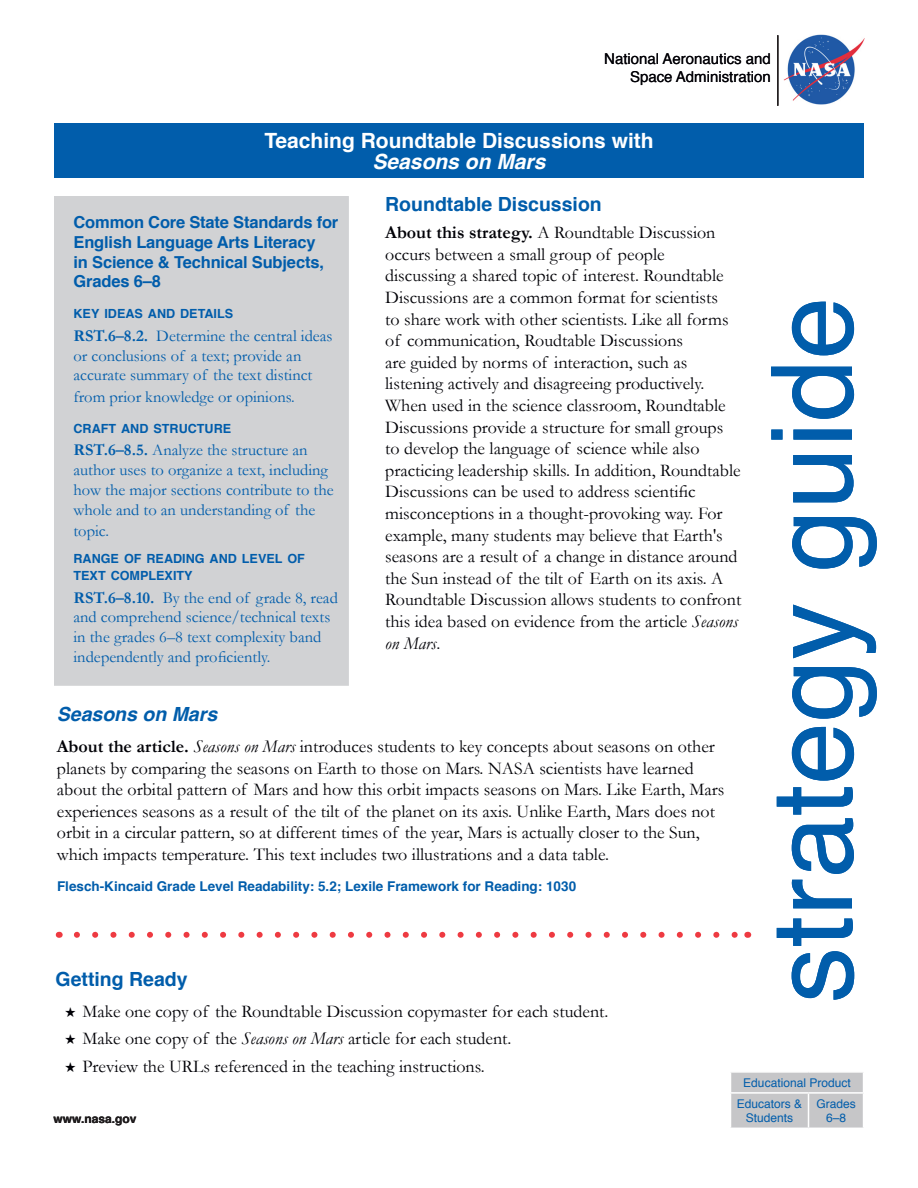
<style>
.page{position:relative;width:918px;height:1188px;background:#fff}
.page>*{position:absolute;margin:0;border:0;box-sizing:border-box;transform-origin:0 0}
.t1{font:112.5px "Helvetica";color:#015dab}
.t2{font:700 21px "Helvetica";color:#fff}
.t3{font:italic 700 21px "Helvetica";color:#fff}
.t4{font:700 19.5px "Helvetica";color:#015dab}
.t5{font:italic 700 19.5px "Helvetica";color:#015dab}
.t6{font:18px/21.6px "Garamond";color:#000006}
.t7{font:16.5px/19.8px "Garamond";color:#015dab}
.Sidebar_Title{font:700 16.5px/19.8px "Helvetica";letter-spacing:-.01em;color:#015dab}
.t8{font:15px/18px "Helvetica";color:#000006;text-align:right}
.t9{font:700 13.5px "Helvetica";color:#015dab}
.t10{font:700 12.6px/16.5px "Helvetica";color:#015dab}
.t11{font:12px/21px "Helvetica";color:#015dab}
.t12{font:700 12px "Helvetica";color:#000006}
.s1{font-weight:700}
.s2{font-style:italic}
</style>
<div class="page">
<img style="left:783px;top:35px;width:81px;height:69px">
<svg style="left:77px;top:932px;width:661px;height:6px"></svg>
<div style="left:54px;top:124px;width:810px;height:54px;background:#015dab"></div>
<div style="left:55px;top:197px;width:293px;height:488px;background:#d1d2d4"></div>
<div style="left:54px;top:196px;width:295px;height:490px;border:2px solid #d1d2d4"></div>
<hr style="left:777px;top:35px;width:1px;height:71px;background:#231f20">
<div style="left:731px;top:1072px;width:132px;height:56px;background:#c6c6c8"></div>
<hr style="left:730px;top:1092px;width:78px;height:2px;background:#fff">
<hr style="left:808px;top:1092px;width:56px;height:2px;background:#fff">
<hr style="left:808px;top:1094px;width:1px;height:34px;background:#fff">
<p class="t8" style="left:604px;top:50px;width:168px">National Aeronautics and<br>Space Administration</p>
<p class="t2" style="left:264px;top:124px;width:391px">Teaching Roundtable Discussions with</p>
<p class="t3" style="left:373px;top:145px;width:174px">Seasons on Mars</p>
<p class="t4" style="left:385px;top:188px;width:218px">Roundtable Discussion</p>
<p class="t6" style="left:385px;top:222px;width:358px"><span class="s1">About this strategy.</span> A Roundtable Discussion occurs between a small group of people<br>discussing a shared topic of interest. Roundtable Discussions are a common format for scientists<br>to share work with other scientists. Like all forms of communication, Roudtable Discussions<br>are guided by norms of interaction, such as listening actively and disagreeing productively.<br>When used in the science classroom, Roundtable Discussions provide a structure for small groups to develop the language of science while also practicing leadership skills. In addition, Roundtable Discussions can be used to address scientific misconceptions in a thought-provoking way. For example, many students may believe that Earth's seasons are a result of a change in distance around the Sun instead of the tilt of Earth on its axis. A Roundtable Discussion allows students to confront this idea based on evidence from the article <span class="s2">Seasons on Mars</span>.</p>
<p class="Sidebar_Title" style="left:74px;top:212px;width:266px">Common Core State Standards for<br>English Language Arts Literacy<br>in Science &amp; Technical Subjects,<br>Grades 6–8</p>
<p class="t10" style="left:74px;top:305px;width:161px">KEY IDEAS AND DETAILS</p>
<p class="t7" style="left:73px;top:325px;width:261px"><span class="s1">RST.6–8.2.</span> Determine the central ideas or conclusions of a text; provide an accurate summary of the text distinct</p>
<p class="t7" style="left:73px;top:387px;width:223px">from prior knowledge or opinions.</p>
<p class="t10" style="left:74px;top:420px;width:159px">CRAFT AND STRUCTURE</p>
<p class="t7" style="left:73px;top:440px;width:262px"><span class="s1">RST.6–8.5.</span> Analyze the structure an author uses to organize a text, including how the major sections contribute to the whole and to an understanding of the</p>
<p class="t7" style="left:73px;top:521px;width:37px">topic.</p>
<p class="t10" style="left:74px;top:551px;width:233px">RANGE OF READING AND LEVEL OF<br>TEXT COMPLEXITY</p>
<p class="t7" style="left:73px;top:587px;width:266px"><span class="s1">RST.6–8.10.</span> By the end of grade 8, read and comprehend science/technical texts in the grades 6–8 text complexity band independently and proficiently.</p>
<h1 class="t1" style="left:726px;top:1003px;width:708px;rotate:-90deg">strategy guide</h1>
<p class="t5" style="left:57px;top:699px;width:162px">Seasons on Mars</p>
<p class="t6" style="left:57px;top:735px;width:669px"><span class="s1">About the article.</span> <span class="s2">Seasons on Mars</span> introduces students to key concepts about seasons on other planets by comparing the seasons on Earth to those on Mars. NASA scientists have learned about the orbital pattern of Mars and how this orbit impacts seasons on Mars. Like Earth, Mars experiences seasons as a result of the tilt of the planet on its axis. Unlike Earth, Mars does not orbit in a circular pattern, so at different times of the year, Mars is actually closer to the Sun, which impacts temperature. This text includes two illustrations and a data table.</p>
<p class="t9" style="left:57px;top:875px;width:521px">Flesch-Kincaid Grade Level Readability: 5.2; Lexile Framework for Reading: 1030</p>
<p class="t4" style="left:56px;top:963px;width:134px">Getting Ready</p>
<p class="t6" style="left:64px;top:1000px;width:545px">★ Make one copy of the Roundtable Discussion copymaster for each student.</p>
<p class="t6" style="left:64px;top:1028px;width:448px">★ Make one copy of the <span class="s2">Seasons on Mars</span> article for each student.</p>
<p class="t6" style="left:64px;top:1055px;width:422px">★ Preview the URLs referenced in the teaching instructions.</p>
<p class="t11" style="left:737px;top:1073px;width:115px;text-indent:7px">Educational Product<br>Educators &amp;</p>
<p class="t11" style="left:746px;top:1108px;width:49px">Students</p>
<p class="t11" style="left:816px;top:1097px;width:41px;line-height:14.4px;text-align:center">Grades<br>6–8</p>
<p class="t12" style="left:54px;top:1109px;width:84px">www.nasa.gov</p>
</div>
